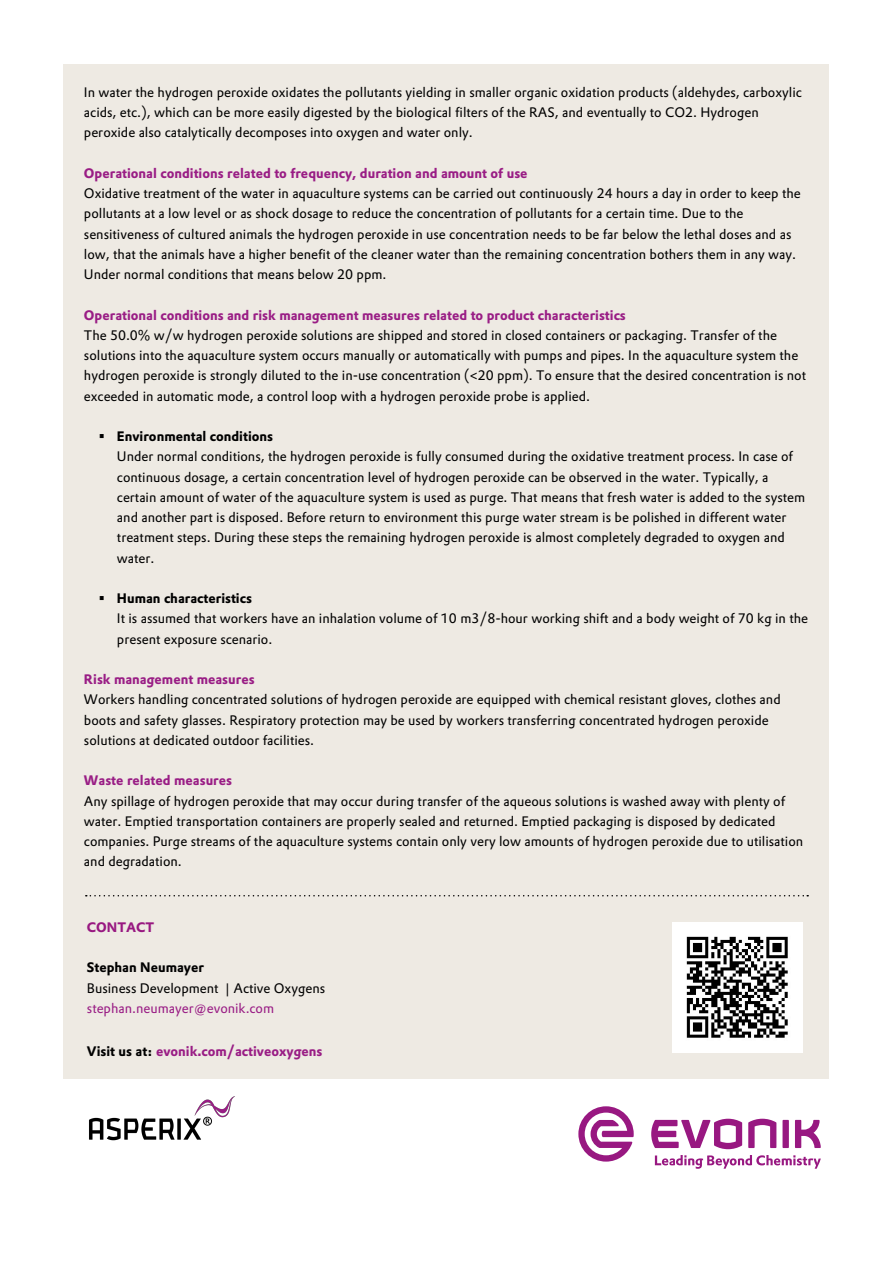
<style>
.page{position:relative;width:893px;height:1263px;background:#fff}
.page>*{position:absolute;margin:0;border:0;box-sizing:border-box;transform-origin:0 0}
.t1{font:13.5px/20.2px "Evonik Prokyon";color:#000}
.t2{font:700 13.5px "Evonik Prokyon";color:#991d85}
.t3{font:13.5px "Evonik Prokyon";color:#991d85}
.t4{font:700 13.5px "Evonik Prokyon";color:#000}
.t5{font:700 13.5px "Evonik Prokyon";color:#981881}
.s1{font-weight:700}
.s2{color:#000}
</style>
<div class="page">
<div style="left:64px;top:64px;width:765px;height:1014px;background:#eeeae3"></div>
<svg style="left:86px;top:895px;width:722px;height:1px"></svg>
<svg style="left:655px;top:1155px;width:166px;height:14px"></svg>
<svg style="left:795px;top:1120px;width:26px;height:28px"></svg>
<div style="left:782px;top:1120px;width:7px;height:28px;background:#981881"></div>
<svg style="left:748px;top:1119px;width:28px;height:29px"></svg>
<svg style="left:651px;top:1119px;width:91px;height:30px"></svg>
<svg style="left:578px;top:1106px;width:56px;height:55px"></svg>
<img style="left:89px;top:1096px;width:146px;height:45px">
<img style="left:672px;top:923px;width:130px;height:129px">
<p class="t1" style="left:84px;top:81px;width:719px">In water the hydrogen peroxide oxidates the pollutants yielding in smaller organic oxidation products (aldehydes, carboxylic acids, etc.), which can be more easily digested by the biological filters of the RAS, and eventually to CO2. Hydrogen peroxide also catalytically decomposes into oxygen and water only.</p>
<p class="t2" style="left:84px;top:162px;width:445px">Operational conditions related to frequency, duration and amount of use</p>
<p class="t1" style="left:84px;top:182px;width:718px">Oxidative treatment of the water in aquaculture systems can be carried out continuously 24 hours a day in order to keep the pollutants at a low level or as shock dosage to reduce the concentration of pollutants for a certain time. Due to the sensitiveness of cultured animals the hydrogen peroxide in use concentration needs to be far below the lethal doses and as low, that the animals have a higher benefit of the cleaner water than the remaining concentration bothers them in any way.<br>Under normal conditions that means below 20 ppm.</p>
<p class="t2" style="left:84px;top:304px;width:543px">Operational conditions and risk management measures related to product characteristics</p>
<p class="t1" style="left:84px;top:324px;width:724px">The 50.0% w/w hydrogen peroxide solutions are shipped and stored in closed containers or packaging. Transfer of the solutions into the aquaculture system occurs manually or automatically with pumps and pipes. In the aquaculture system the hydrogen peroxide is strongly diluted to the in-use concentration (&lt;20 ppm). To ensure that the desired concentration is not exceeded in automatic mode, a control loop with a hydrogen peroxide probe is applied.</p>
<p class="t1" style="left:117px;top:425px;width:690px;text-indent:-18px">▪ <span class="s1">Environmental conditions<br></span>Under normal conditions, the hydrogen peroxide is fully consumed during the oxidative treatment process. In case of continuous dosage, a certain concentration level of hydrogen peroxide can be observed in the water. Typically, a certain amount of water of the aquaculture system is used as purge. That means that fresh water is added to the system and another part is disposed. Before return to environment this purge water stream is be polished in different water treatment steps. During these steps the remaining hydrogen peroxide is almost completely degraded to oxygen and water.</p>
<p class="t1" style="left:117px;top:587px;width:693px;text-indent:-18px">▪ <span class="s1">Human characteristics<br></span>It is assumed that workers have an inhalation volume of 10 m3/8-hour working shift and a body weight of 70 kg in the present exposure scenario.</p>
<p class="t2" style="left:84px;top:668px;width:172px">Risk management measures</p>
<p class="t1" style="left:84px;top:688px;width:698px">Workers handling concentrated solutions of hydrogen peroxide are equipped with chemical resistant gloves, clothes and boots and safety glasses. Respiratory protection may be used by workers transferring concentrated hydrogen peroxide solutions at dedicated outdoor facilities.</p>
<p class="t2" style="left:84px;top:769px;width:150px">Waste related measures</p>
<p class="t1" style="left:84px;top:790px;width:721px">Any spillage of hydrogen peroxide that may occur during transfer of the aqueous solutions is washed away with plenty of water. Emptied transportation containers are properly sealed and returned. Emptied packaging is disposed by dedicated companies. Purge streams of the aquaculture systems contain only very low amounts of hydrogen peroxide due to utilisation and degradation.</p>
<p class="t5" style="left:87px;top:916px;width:69px">CONTACT</p>
<p class="t4" style="left:87px;top:957px;width:119px">Stephan Neumayer</p>
<p class="t1" style="left:87px;top:977px;width:240px">Business Development | Active Oxygens</p>
<p class="t3" style="left:87px;top:998px;width:189px">stephan.neumayer@evonik.com</p>
<p class="t2" style="left:87px;top:1040px;width:237px"><span class="s2">Visit us at:</span> evonik.com/activeoxygens</p>
</div>
